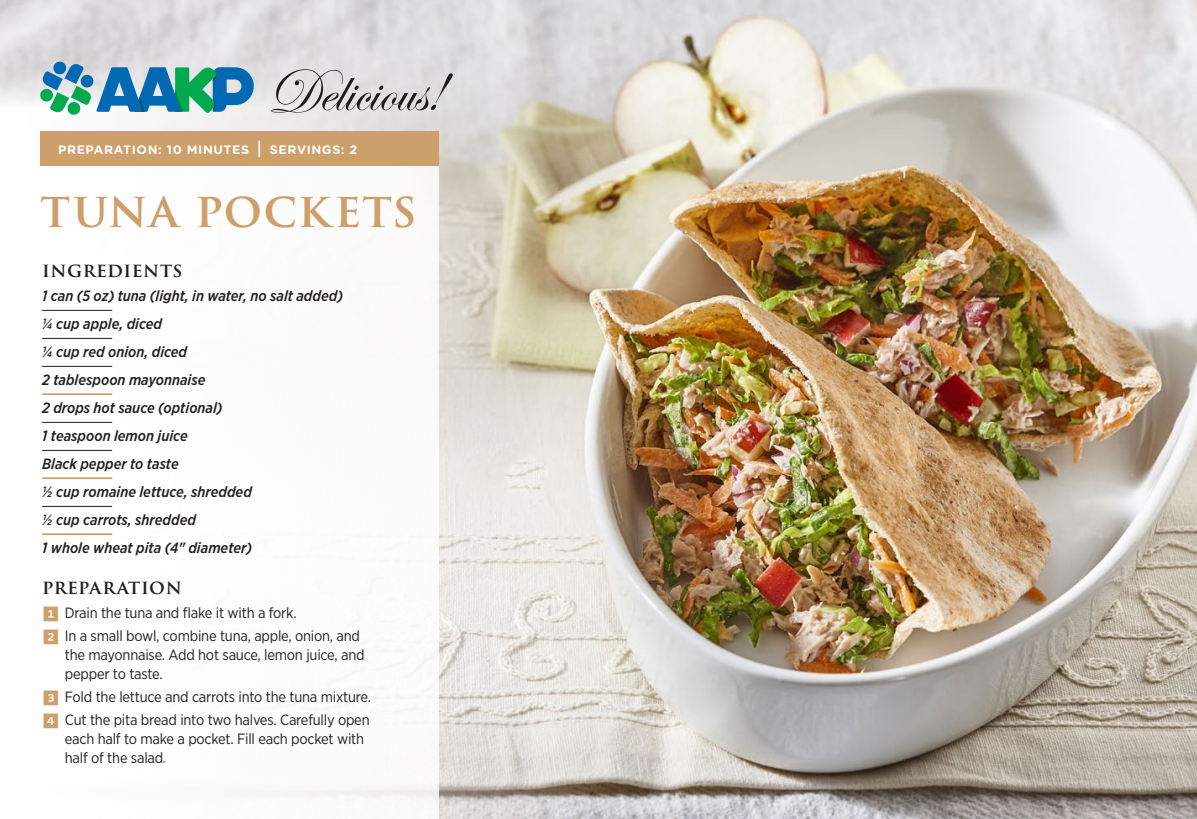
<style>
.page{position:relative;width:1197px;height:819px;background:#fff}
.page>*{position:absolute;margin:0;border:0;box-sizing:border-box;transform-origin:0 0}
.Title_L1{font:600 47.25px "Trajan Pro 3";letter-spacing:.02em;color:#cd9f6b}
.L1_Ingrediants{font:600 19.25px "Trajan Pro 3";letter-spacing:.02em;color:#231f20}
.t1{font:14.88px/19.2px "Gotham Narrow";letter-spacing:-.015em;color:#231f20}
.Recipe{font:italic 500 14.88px "Gotham Narrow";color:#231f20}
.Recipe_Dividor{font:italic 500 14.88px "Gotham Narrow";color:#231f20}
.Recipe_Last{font:italic 500 14.88px "Gotham Narrow";color:#231f20}
.Recipe_No_Rule{font:700 12.25px "Gotham Rounded";letter-spacing:.05em;color:#fff}
.s1{font-size:18.38px}
.s2{font-family:"Whitney Index Black Square Bd";font-size:17.5px;color:#cd9f6b}
.s3{font-weight:500;font-style:italic;color:#cd9f6b}
</style>
<div class="page">
<img style="left:0;top:0;width:1197px;height:819px">
<svg style="left:0;top:20px;width:609px;height:799px"></svg>
<div style="left:0;top:132px;width:438px;height:687px;background:#fff"></div>
<svg style="left:40px;top:62px;width:214px;height:53px"></svg>
<img style="left:265px;top:59px;width:190px;height:62px">
<div style="left:40px;top:132px;width:398px;height:34px;background:#cd9f6b"></div>
<svg style="left:42px;top:310px;width:71px;height:1px"></svg>
<svg style="left:42px;top:338px;width:71px;height:1px"></svg>
<svg style="left:42px;top:366px;width:71px;height:1px"></svg>
<svg style="left:42px;top:393px;width:71px;height:2px"></svg>
<svg style="left:42px;top:422px;width:71px;height:1px"></svg>
<svg style="left:42px;top:450px;width:71px;height:1px"></svg>
<svg style="left:42px;top:477px;width:71px;height:2px"></svg>
<svg style="left:42px;top:506px;width:71px;height:1px"></svg>
<svg style="left:42px;top:533px;width:71px;height:2px"></svg>
<p class="Recipe_No_Rule" style="left:58px;top:140px;width:301px">PREPARATION: 10 MINUTES <span class="s1">|</span> SERVINGS: 2</p>
<p class="Title_L1" style="left:41px;top:176px;width:377px">TUNA POCKETS</p>
<p class="L1_Ingrediants" style="left:42px;top:256px;width:103px">INGREDIENTS</p>
<p class="Recipe" style="left:42px;top:287px;width:302px">1 can (5 oz) tuna (light, in water, no salt added)</p>
<p class="Recipe" style="left:42px;top:315px;width:121px">¼ cup apple, diced</p>
<p class="Recipe" style="left:42px;top:343px;width:147px">¼ cup red onion, diced</p>
<p class="Recipe_Dividor" style="left:42px;top:371px;width:165px">2 tablespoon mayonnaise</p>
<p class="Recipe" style="left:42px;top:399px;width:182px">2 drops hot sauce (optional)</p>
<p class="Recipe" style="left:42px;top:427px;width:147px">1 teaspoon lemon juice</p>
<p class="Recipe_Dividor" style="left:42px;top:455px;width:138px">Black pepper to taste</p>
<p class="Recipe" style="left:42px;top:483px;width:211px">½ cup romaine lettuce, shredded</p>
<p class="Recipe_Dividor" style="left:42px;top:511px;width:155px">½ cup carrots, shredded</p>
<p class="Recipe_Last" style="left:42px;top:539px;width:212px">1 whole wheat pita (4" diameter)</p>
<p class="L1_Ingrediants" style="left:42px;top:573px;width:124px">PREPARAT ION</p>
<p class="t1" style="left:42px;top:603px;width:256px"><span class="s2">1</span> Drain the tuna and flake it with a fork.</p>
<p class="t1" style="left:65px;top:626px;width:301px;text-indent:-23px"><span class="s2">2</span> In a small bowl, combine tuna, apple, onion, and the mayonnaise. Add hot sauce, lemon juice, and pepper to taste.</p>
<p class="t1" style="left:42px;top:687px;width:330px"><span class="s2">3</span> Fold the lettuce and carrots into the tuna mixture.</p>
<p class="t1" style="left:65px;top:710px;width:306px;text-indent:-23px"><span class="s2">4</span> Cut the pita bread into two halves. Carefully open each half to make a pocket. Fill each pocket with half of the salad<span class="s3">.</span></p>
</div>
